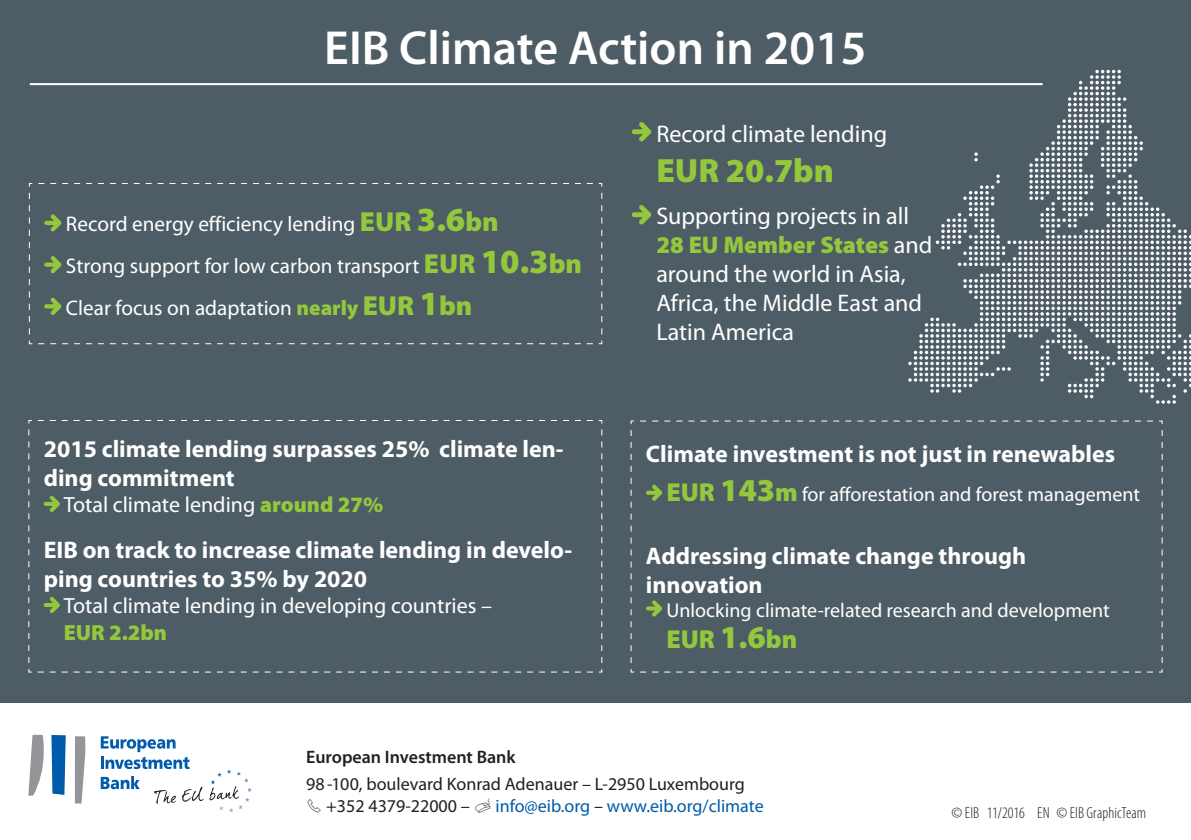
<style>
.page{position:relative;width:1191px;height:840px;background:#fff}
.page>*{position:absolute;margin:0;border:0;box-sizing:border-box;transform-origin:0 0}
.t1{font:600 48px "Myriad Pro";color:#fff}
.t2{font:900 33.6px "Myriad Pro";color:#94c83c}
.t3{font:900 26px "Myriad Pro";color:#94c83c}
.t4{font:700 24px/28.8px "Myriad Pro";color:#fff}
.t5{font:24px/28.8px "Myriad Pro";color:#fff}
.t6{font:22px "Myriad Pro";color:#fff}
.t7{font:900 22px "Myriad Pro";color:#94c83c}
.t8{font:21.2px/41.6px "Myriad Pro";color:#fff}
.t9{font:20px "Myriad Pro";color:#fff}
.t10{font:18px "Myriad Pro";color:#231f20}
.t11{font:18px "Myriad Pro";color:#015bab}
.t12{font:600 18px "Myriad Pro";color:#231f20}
.t13{font:300 condensed 16px "Myriad Pro";letter-spacing:.005em;color:#231f20}
.s1{font-weight:900;font-size:27.6px;color:#94c83c}
.s2{font-weight:900;font-size:34px;color:#94c83c}
.s3{font-weight:900;color:#94c83c}
.s4{font-weight:900;font-size:26px;color:#94c83c}
.s5{font-weight:900;font-size:32px;color:#94c83c}
.s6{font-size:32px}
.s7{color:#231f20}
</style>
<div class="page">
<div style="left:0;top:0;width:1191px;height:701px;background:#4e5d65"></div>
<svg style="left:908px;top:70px;width:283px;height:333px"></svg>
<svg style="left:632px;top:122px;width:19px;height:20px"></svg>
<svg style="left:632px;top:205px;width:19px;height:19px"></svg>
<hr style="left:30px;top:83px;width:1012px;height:2px;background:#fff">
<svg style="left:28px;top:183px;width:575px;height:161px"></svg>
<svg style="left:44px;top:214px;width:18px;height:17px"></svg>
<svg style="left:44px;top:256px;width:18px;height:17px"></svg>
<svg style="left:44px;top:297px;width:18px;height:18px"></svg>
<svg style="left:28px;top:734px;width:16px;height:61px"></svg>
<svg style="left:51px;top:735px;width:15px;height:59px"></svg>
<svg style="left:75px;top:736px;width:10px;height:67px"></svg>
<svg style="left:101px;top:736px;width:151px;height:76px"></svg>
<svg style="left:630px;top:420px;width:533px;height:252px"></svg>
<svg style="left:646px;top:484px;width:16px;height:17px"></svg>
<svg style="left:646px;top:600px;width:16px;height:16px"></svg>
<svg style="left:28px;top:420px;width:575px;height:252px"></svg>
<svg style="left:44px;top:495px;width:16px;height:17px"></svg>
<svg style="left:44px;top:596px;width:16px;height:17px"></svg>
<h1 class="t1" style="left:324px;top:22px;width:544px">EIB Climate Action in 2015</h1>
<p class="t8" style="left:66px;top:204px;width:517px">Record energy efficiency lending <span class="s1">EUR</span> <span class="s2">3.6</span><span class="s1">bn<br></span>Strong support for low carbon transport <span class="s1">EUR</span> <span class="s2">10.3</span><span class="s1">bn<br></span>Clear focus on adaptation <span class="s3">nearly</span> <span class="s1">EUR</span> <span class="s2">1</span><span class="s1">bn</span></p>
<p class="t4" style="left:44px;top:434px;width:521px">2015 climate lending surpasses 25% climate len&shy;ding commitment</p>
<p class="t6" style="left:64px;top:492px;width:321px">Total climate lending <span class="s3">around 27%</span></p>
<p class="t4" style="left:44px;top:535px;width:530px">EIB on track to increase climate lending in develo&shy;ping countries to 35% by 2020</p>
<p class="t6" style="left:64px;top:593px;width:430px">Total climate lending in developing countries –</p>
<p class="t7" style="left:64px;top:619px;width:105px">EUR 2.2bn</p>
<p class="t5" style="left:656px;top:119px;width:232px">Record climate lending</p>
<h2 class="t2" style="left:656px;top:151px;width:179px">EUR 20.7bn</h2>
<p class="t5" style="left:656px;top:202px;width:277px">Supporting projects in all<br><span class="s3">28 EU Member States</span> and around the world in Asia,<br>Africa, the Middle East and<br>Latin America</p>
<p class="t4" style="left:646px;top:440px;width:471px">Climate investment is not just in renewables</p>
<p class="t9" style="left:666px;top:483px;width:475px"><span class="s4">EUR</span> <span class="s5">143</span><span class="s4">m</span> for afforestation and forest management</p>
<p class="t4" style="left:646px;top:541px;width:382px">Addressing climate change through innovation</p>
<p class="t9" style="left:666px;top:598px;width:445px">Unlocking climate-related research and development</p>
<p class="t3" style="left:666px;top:624px;width:132px">EUR <span class="s6">1.6</span>bn</p>
<p class="t12" style="left:306px;top:746px;width:211px">European Investment Bank</p>
<p class="t10" style="left:306px;top:773px;width:440px">98-100, boulevard Konrad Adenauer – L-2950 Luxembourg</p>
<p class="t10" style="left:306px;top:795px;width:165px">✓ +352 4379-22000 –</p>
<p class="t11" style="left:495px;top:795px;width:270px">info@eib.org <span class="s7">–</span> www.eib.org/climate</p>
<p class="t13" style="left:951px;top:803px;width:196px">© EIB 11/2016 EN © EIB GraphicTeam</p>
</div>
